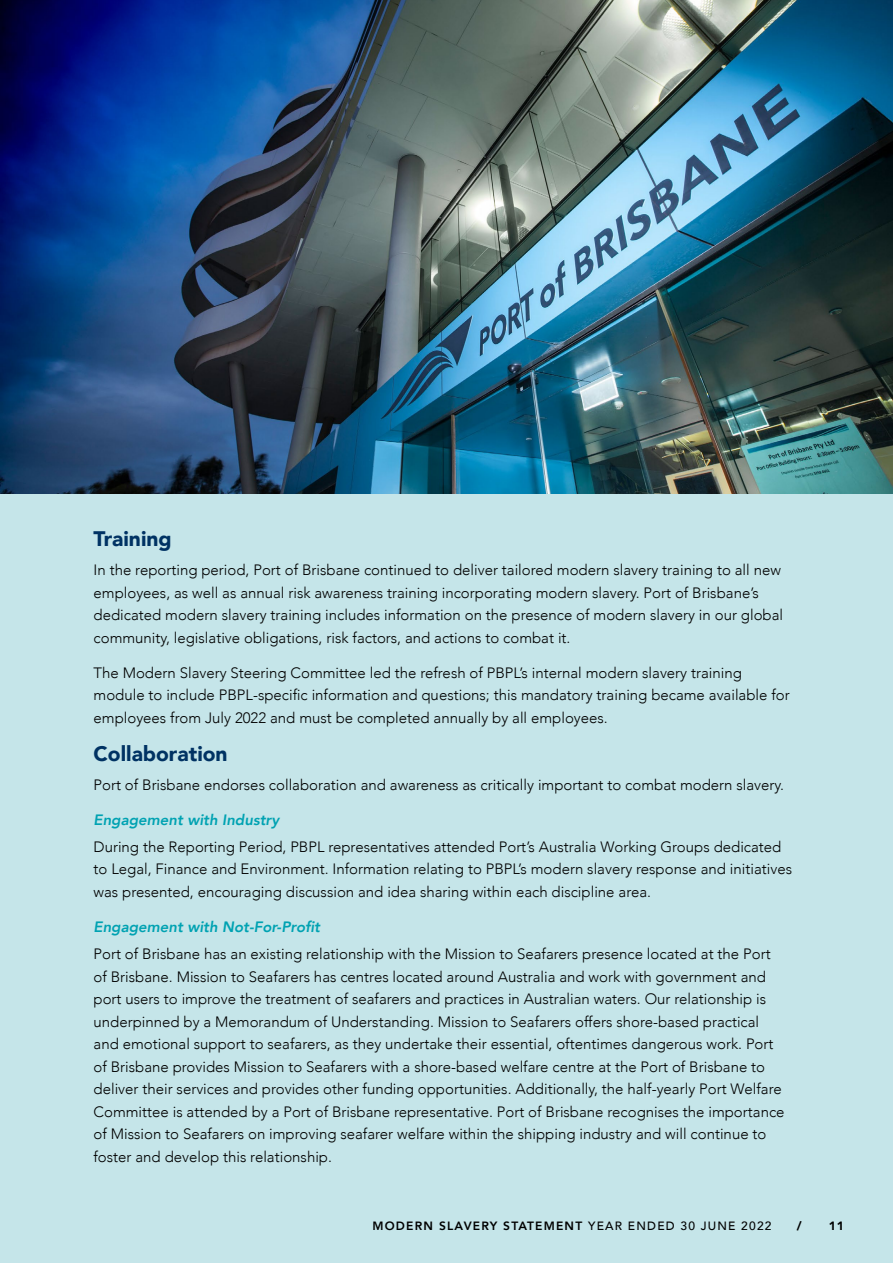
<style>
.page{position:relative;width:893px;height:1263px;background:#fff}
.page>*{position:absolute;margin:0;border:0;box-sizing:border-box;transform-origin:0 0}
.t1{font:900 21px "Avenir";color:#003263}
.t2{font:300 15px/22.5px "Avenir";color:#000}
.t3{font:italic 800 15px "Avenir";color:#00a2b2}
.t4{font:800 12px "Avenir";letter-spacing:.1em;color:#000}
.t5{font:900 12px "Avenir";color:#000}
.s1{font-weight:500}
</style>
<div class="page">
<div style="left:0;top:493px;width:893px;height:770px;background:#c5e5e9"></div>
<img style="left:0;top:0;width:893px;height:493px">
<h1 class="t1" style="left:94px;top:521px;width:80px">Training</h1>
<p class="t2" style="left:94px;top:559px;width:691px">In the reporting period, Port of Brisbane continued to deliver tailored modern slavery training to all new employees, as well as annual risk awareness training incorporating modern slavery. Port of Brisbane’s dedicated modern slavery training includes information on the presence of modern slavery in our global community, legislative obligations, risk factors, and actions to combat it.</p>
<p class="t2" style="left:94px;top:661px;width:698px">The Modern Slavery Steering Committee led the refresh of PBPL’s internal modern slavery training module to include PBPL-specific information and questions; this mandatory training became available for employees from July 2022 and must be completed annually by all employees.</p>
<h1 class="t1" style="left:94px;top:736px;width:136px">Collaboration</h1>
<p class="t2" style="left:94px;top:773px;width:692px">Port of Brisbane endorses collaboration and awareness as critically important to combat modern slavery.</p>
<p class="t3" style="left:94px;top:811px;width:187px">Engagement with Industry</p>
<p class="t2" style="left:94px;top:835px;width:700px">During the Reporting Period, PBPL representatives attended Port’s Australia Working Groups dedicated to Legal, Finance and Environment. Information relating to PBPL’s modern slavery response and initiatives was presented, encouraging discussion and idea sharing within each discipline area.</p>
<p class="t3" style="left:94px;top:918px;width:228px">Engagement with Not-For-Profit</p>
<p class="t2" style="left:94px;top:942px;width:692px">Port of Brisbane has an existing relationship with the Mission to Seafarers presence located at the Port of Brisbane. Mission to Seafarers has centres located around Australia and work with government and port users to improve the treatment of seafarers and practices in Australian waters. Our relationship is underpinned by a Memorandum of Understanding. Mission to Seafarers offers shore-based practical and emotional support to seafarers, as they undertake their essential, oftentimes dangerous work. Port of Brisbane provides Mission to Seafarers with a shore-based welfare centre at the Port of Brisbane to deliver their services and provides other funding opportunities. Additionally, the half-yearly Port Welfare Committee is attended by a Port of Brisbane representative. Port of Brisbane recognises the importance of Mission to Seafarers on improving seafarer welfare within the shipping industry and will continue to foster and develop this relationship.</p>
<p class="t4" style="left:372px;top:1216px;width:401px">MODERN SLAVERY STATEMENT <span class="s1">YEAR ENDED 30 JUNE 2022</span></p>
<p class="t5" style="left:797px;top:1215px;width:6px">/</p>
<p class="t5" style="left:829px;top:1215px;width:17px">11</p>
</div>
